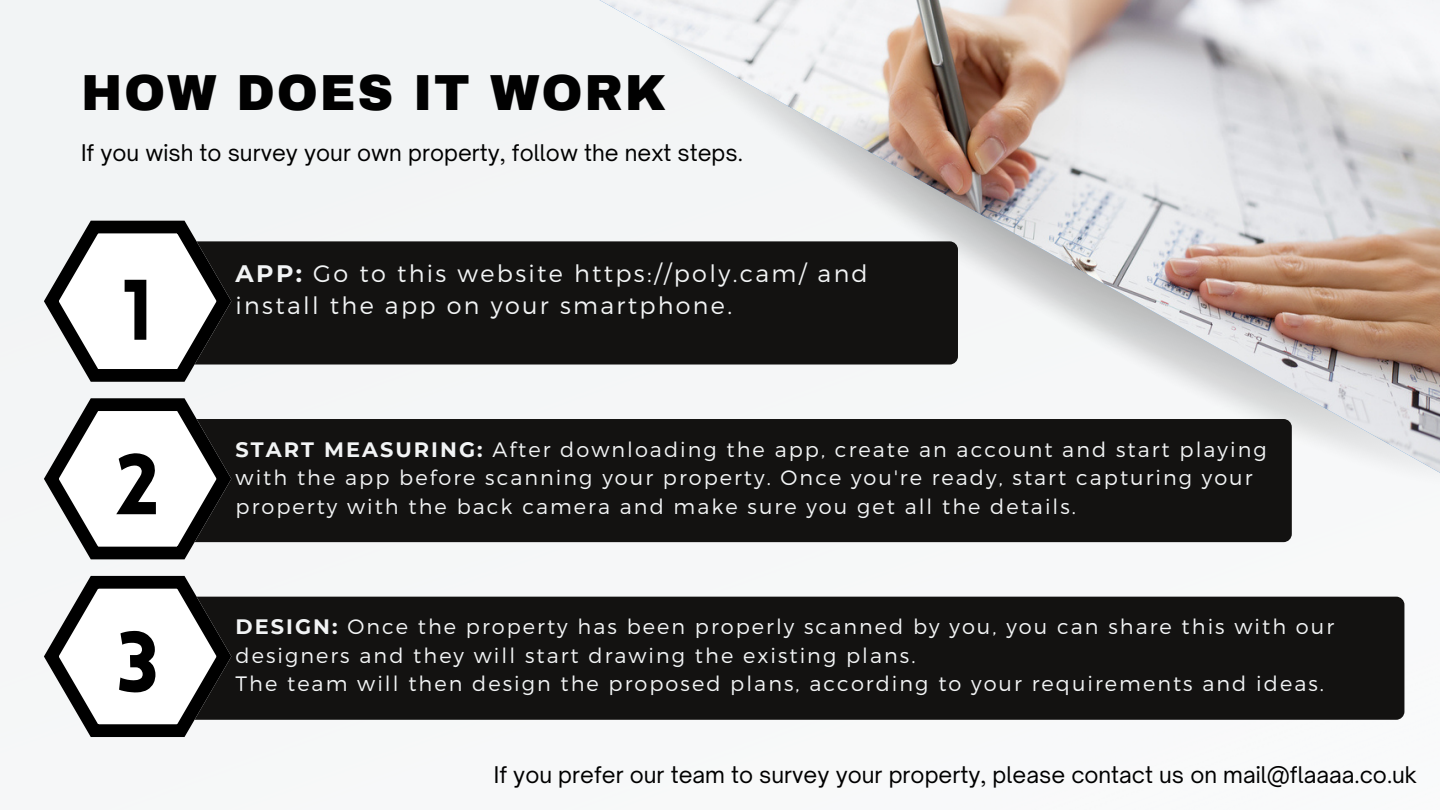
<style>
.page{position:relative;width:1440px;height:810px;background:#fff}
.page>*{position:absolute;margin:0;border:0;box-sizing:border-box;transform-origin:0 0}
.t1{font:900 84px "Lovelo";color:#000}
.t2{font:900 49.6px "Archivo";letter-spacing:.035em;color:#010101}
.t3{font:300 23.8px/32.2px "Montserrat";letter-spacing:.1em;color:#f2f4f5}
.t4{font:22px "Open Sauce One";color:#000}
.t5{font:300 20.8px/28.5px "Montserrat";letter-spacing:.1em;color:#f2f4f5}
.s1{font-weight:700}
</style>
<div class="page">
<div style="left:0;top:0;width:1405px;height:738px;background:#f3f4f5"></div>
<div style="left:548px;top:0;width:892px;height:571px;background:#f6f8f8"></div>
<img style="left:599px;top:0;width:840px;height:473px">
<div style="left:144px;top:241px;width:814px;height:124px;background:#131211;border-radius:8px"></div>
<svg style="left:44px;top:221px;width:187px;height:161px"></svg>
<div style="left:144px;top:419px;width:1148px;height:123px;background:#131211;border-radius:8px"></div>
<svg style="left:44px;top:398px;width:187px;height:161px"></svg>
<div style="left:144px;top:597px;width:1260px;height:123px;background:#131211;border-radius:8px"></div>
<svg style="left:44px;top:576px;width:187px;height:161px"></svg>
<p class="t2" style="left:81px;top:66px;width:586px">HOW DOES IT WORK</p>
<p class="t4" style="left:81px;top:139px;width:663px">If you wish to survey your own property, follow the next steps.</p>
<p class="t1" style="left:122px;top:277px;width:33px">1</p>
<p class="t3" style="left:236px;top:256px;width:634px"><span class="s1">APP:</span> Go to this website https://poly.cam/ and install the app on your smartphone.</p>
<p class="t1" style="left:116px;top:451px;width:45px">2</p>
<p class="t5" style="left:236px;top:434px;width:1033px"><span class="s1">START MEASURING:</span> After downloading the app, create an account and start playing with the app before scanning your property. Once you're ready, start capturing your property with the back camera and make sure you get all the details.</p>
<p class="t1" style="left:117px;top:629px;width:44px">3</p>
<p class="t5" style="left:236px;top:612px;width:1100px"><span class="s1">DESIGN:</span> Once the property has been properly scanned by you, you can share this with our designers and they will start drawing the existing plans.</p>
<p class="t5" style="left:236px;top:669px;width:1090px">The team will then design the proposed plans, according to your requirements and ideas.</p>
<p class="t4" style="left:494px;top:761px;width:925px">If you prefer our team to survey your property, please contact us on mail@flaaaa.co.uk</p>
</div>
